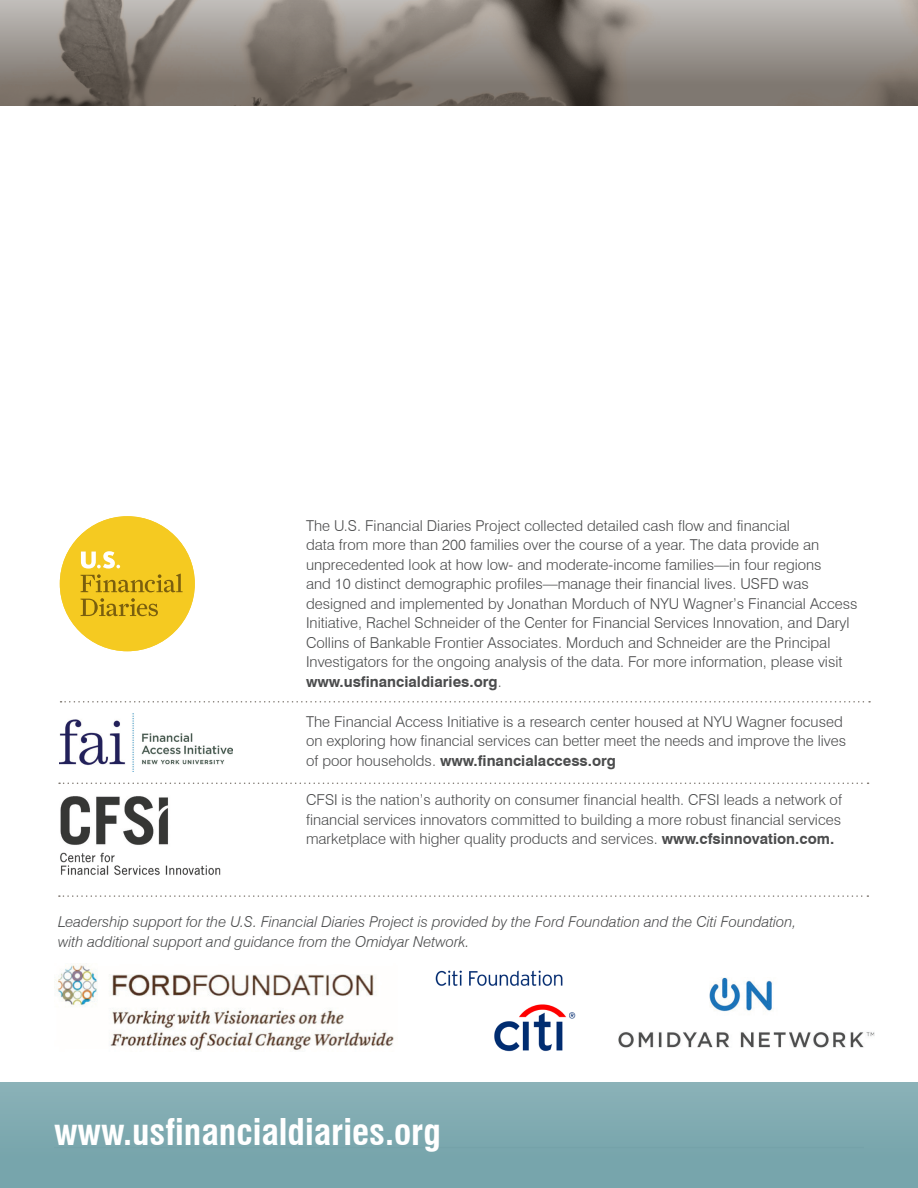
<style>
.page{position:relative;width:918px;height:1188px;background:#fff}
.page>*{position:absolute;margin:0;border:0;box-sizing:border-box;transform-origin:0 0}
.t1{font:700 condensed 36px "Swiss 721 BT";color:#fff}
.t2{font:300 15px/19.5px "Swiss 721 BT";color:#4b4c4d}
.t3{font:italic 300 15px/19.5px "Swiss 721 BT";color:#4b4c4d}
.s1{font-weight:700}
</style>
<div class="page">
<svg style="left:0;top:0;width:918px;height:106px;background:#89827b"></svg>
<div style="left:0;top:1082px;width:918px;height:106px;background:#77a5ac"></div>
<svg style="left:59px;top:895px;width:809px;height:2px"></svg>
<img style="left:618px;top:978px;width:256px;height:70px">
<img style="left:435px;top:970px;width:141px;height:82px">
<img style="left:54px;top:964px;width:340px;height:87px">
<img style="left:60px;top:713px;width:172px;height:59px">
<svg style="left:61px;top:701px;width:809px;height:2px"></svg>
<svg style="left:59px;top:783px;width:810px;height:1px"></svg>
<img style="left:60px;top:796px;width:108px;height:49px">
<img style="left:60px;top:852px;width:161px;height:23px">
<div style="left:60px;top:516px;width:135px;height:135px;background:#f5ca21;border-radius:50%"></div>
<svg style="left:81px;top:551px;width:102px;height:65px"></svg>
<p class="t2" style="left:306px;top:516px;width:553px">The U.S. Financial Diaries Project collected detailed cash flow and financial<br>data from more than 200 families over the course of a year. The data provide an unprecedented look at how low- and moderate-income families—in four regions<br>and 10 distinct demographic profiles—manage their financial lives. USFD was designed and implemented by Jonathan Morduch of NYU Wagner’s Financial Access Initiative, Rachel Schneider of the Center for Financial Services Innovation, and Daryl Collins of Bankable Frontier Associates. Morduch and Schneider are the Principal Investigators for the ongoing analysis of the data. For more information, please visit <span class="s1">www.usfinancialdiaries.org</span>.</p>
<p class="t2" style="left:306px;top:711px;width:542px">The Financial Access Initiative is a research center housed at NYU Wagner focused on exploring how financial services can better meet the needs and improve the lives of poor households. <span class="s1">www.financialaccess.org</span></p>
<p class="t2" style="left:306px;top:790px;width:537px;text-align:justify">CFSI is the nation’s authority on consumer financial health. CFSI leads a network of financial services innovators committed to building a more robust financial services marketplace with higher quality products and services. <span class="s1">www.cfsinnovation.com.</span></p>
<p class="t3" style="left:58px;top:912px;width:740px">Leadership support for the U.S. Financial Diaries Project is provided by the Ford Foundation and the Citi Foundation, with additional support and guidance from the Omidyar Network.</p>
<p class="t1" style="left:54px;top:1110px;width:388px">www.usfinancialdiaries.org</p>
</div>
